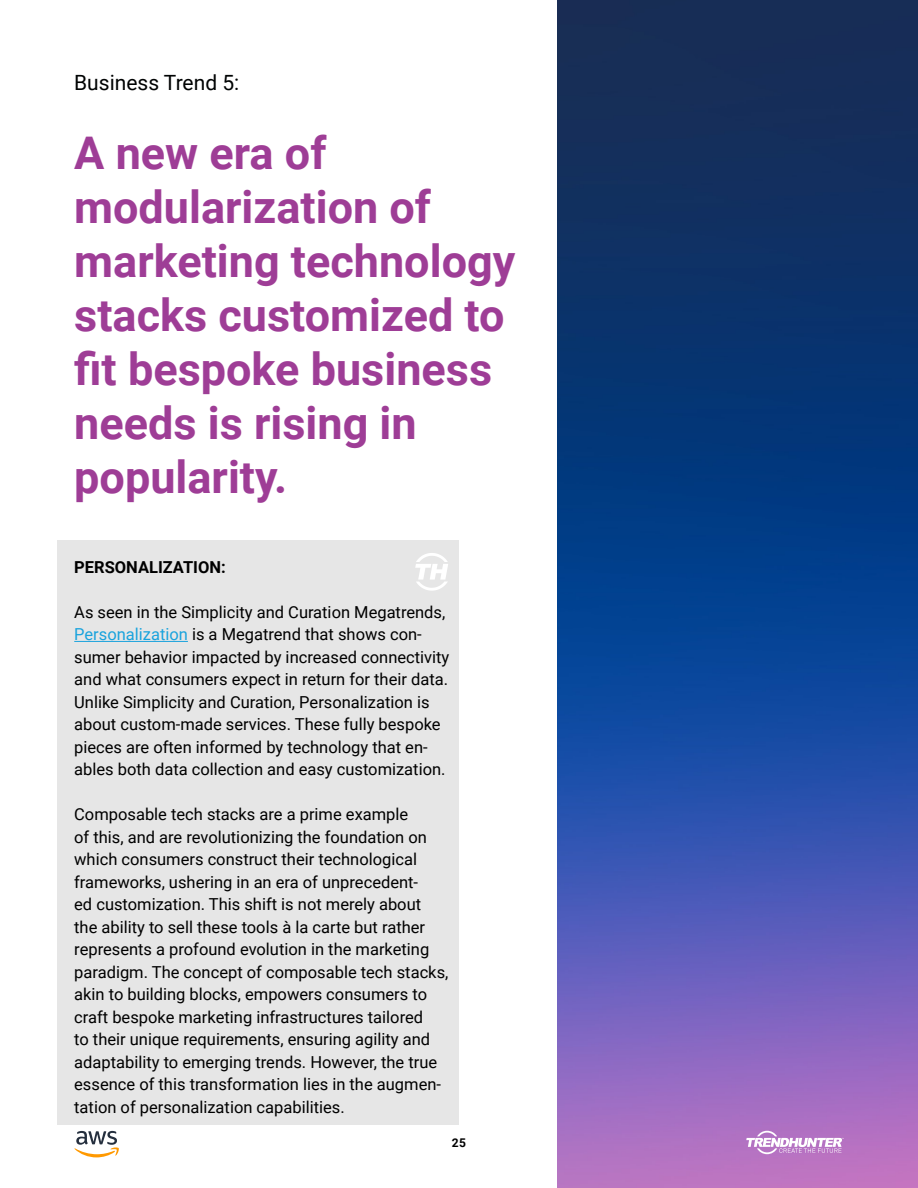
<style>
.page{position:relative;width:918px;height:1188px;background:#fff}
.page>*{position:absolute;margin:0;border:0;box-sizing:border-box;transform-origin:0 0}
.t1{font:700 45px/54px "Roboto";color:#9e3d96}
.t2{font:21px "Roboto";color:#000303}
.t3{font:16.5px/22.5px "Roboto";color:#000}
.t4{font:700 16.5px "Roboto";color:#000}
.t5{font:700 12px "Roboto";color:#000}
.s1{color:#19a3dd}
</style>
<div class="page">
<svg style="left:74px;top:1131px;width:45px;height:26px"></svg>
<img style="left:557px;top:0;width:361px;height:1188px">
<svg style="left:746px;top:1131px;width:98px;height:23px"></svg>
<div style="left:57px;top:540px;width:402px;height:584px;background:#e6e6e6"></div>
<hr style="left:74px;top:641px;width:114px;height:1px;background:#19a3dd">
<svg style="left:415px;top:553px;width:33px;height:38px"></svg>
<p class="t2" style="left:74px;top:68px;width:167px">Business Trend 5:</p>
<h1 class="t1" style="left:74px;top:125px;width:443px">A new era of modularization of marketing technology stacks customized to fit bespoke business needs is rising in popularity.</h1>
<p class="t4" style="left:74px;top:555px;width:153px">PERSONALIZATION:</p>
<p class="t3" style="left:74px;top:600px;width:377px">As seen in the Simplicity and Curation Megatrends, <span class="s1">Personalization</span> is a Megatrend that shows con&shy;sumer behavior impacted by increased connectivity and what consumers expect in return for their data.<br>Unlike Simplicity and Curation, Personalization is about custom-made services. These fully bespoke pieces are often informed by technology that en&shy;ables both data collection and easy customization.</p>
<p class="t3" style="left:74px;top:803px;width:376px">Composable tech stacks are a prime example<br>of this, and are revolutionizing the foundation on which consumers construct their technological frameworks, ushering in an era of unprecedent-<br>ed customization. This shift is not merely about the ability to sell these tools à la carte but rather represents a profound evolution in the marketing paradigm. The concept of composable tech stacks, akin to building blocks, empowers consumers to craft bespoke marketing infrastructures tailored<br>to their unique requirements, ensuring agility and adaptability to emerging trends. However, the true essence of this transformation lies in the augmen&shy;tation of personalization capabilities.</p>
<p class="t5" style="left:452px;top:1134px;width:16px">25</p>
</div>
